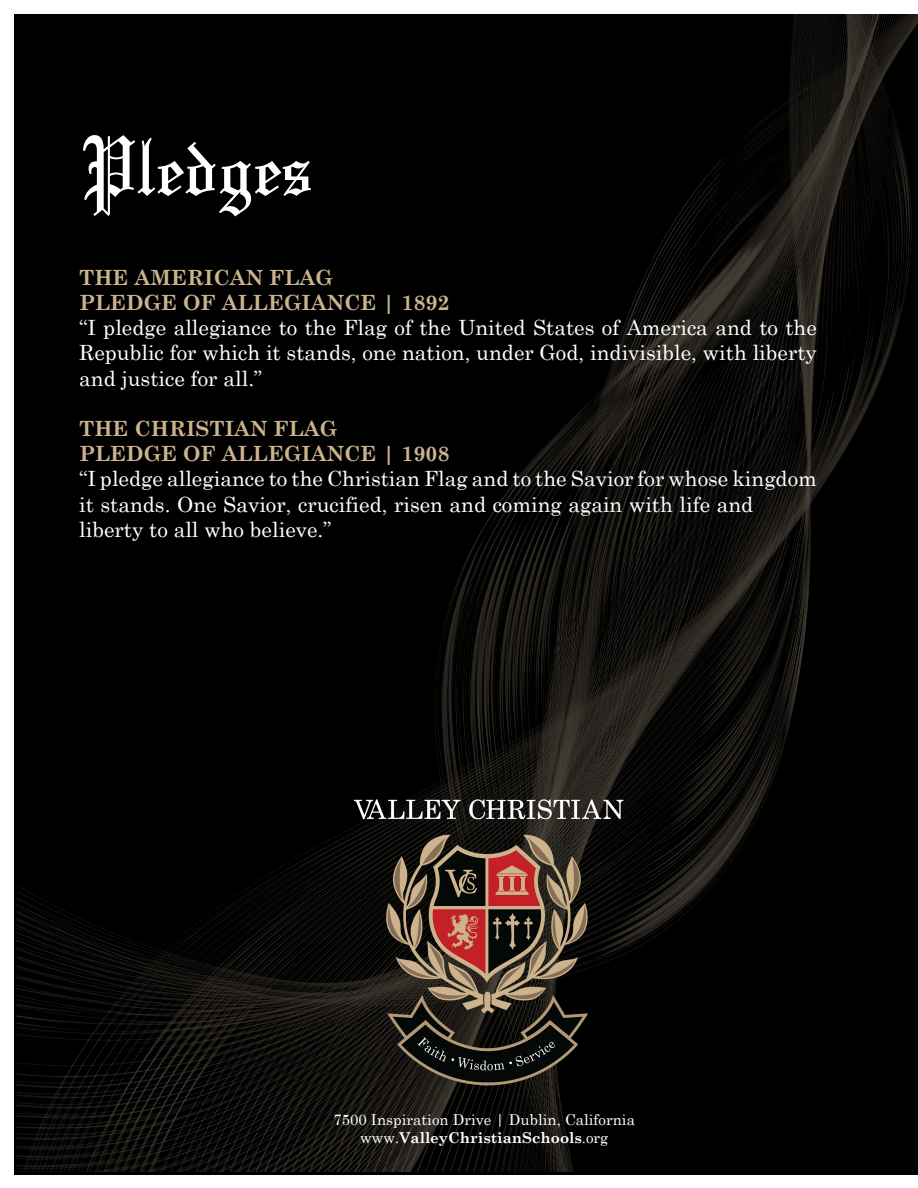
<style>
.page{position:relative;width:918px;height:1188px;background:#fff}
.page>*{position:absolute;margin:0;border:0;box-sizing:border-box;transform-origin:0 0}
.t1{font:90px "Olde English";color:#fff}
.t2{font:21px/25.2px "Century Schoolbook";color:#fff;text-align:justify}
.t3{font:700 21px/25.2px "Century Schoolbook";color:#cbb38d}
.t4{font:15px/18px "Century Schoolbook";color:#fff;text-align:center}
.s1{font-weight:700}
</style>
<div class="page">
<img style="left:16px;top:14px;width:902px;height:1158px">
<hr style="left:14px;top:2px;width:2px;height:1186px;background:#000">
<div style="left:0;top:1174px;width:918px;height:14px;background:#fff"></div>
<hr style="left:3px;top:1172px;width:915px;height:3px;background:#000">
<div style="left:0;top:0;width:14px;height:1188px;background:#fff"></div>
<img style="left:347px;top:793px;width:279px;height:296px">
<h1 class="t1" style="left:83px;top:117px;width:231px">Pledges</h1>
<p class="t3" style="left:79px;top:265px;width:372px">THE AMERICAN FLAG<br>PLEDGE OF ALLEGIANCE | 1892</p>
<p class="t2" style="left:79px;top:315px;width:739px">“I pledge allegiance to the Flag of the United States of America and to the Republic for which it stands, one nation, under God, indivisible, with liberty and justice for all.”</p>
<p class="t3" style="left:79px;top:416px;width:372px">THE CHRISTIAN FLAG<br>PLEDGE OF ALLEGIANCE | 1908</p>
<p class="t2" style="left:79px;top:466px;width:739px;text-align:left">“I pledge allegiance to the Christian Flag and to the Savior for whose kingdom it stands. One Savior, crucified, risen and coming again with life and liberty to all who believe.”</p>
<p class="t4" style="left:333px;top:1110px;width:303px">7500 Inspiration Drive | Dublin, California www.<span class="s1">ValleyChristianSchools</span>.org</p>
</div>
